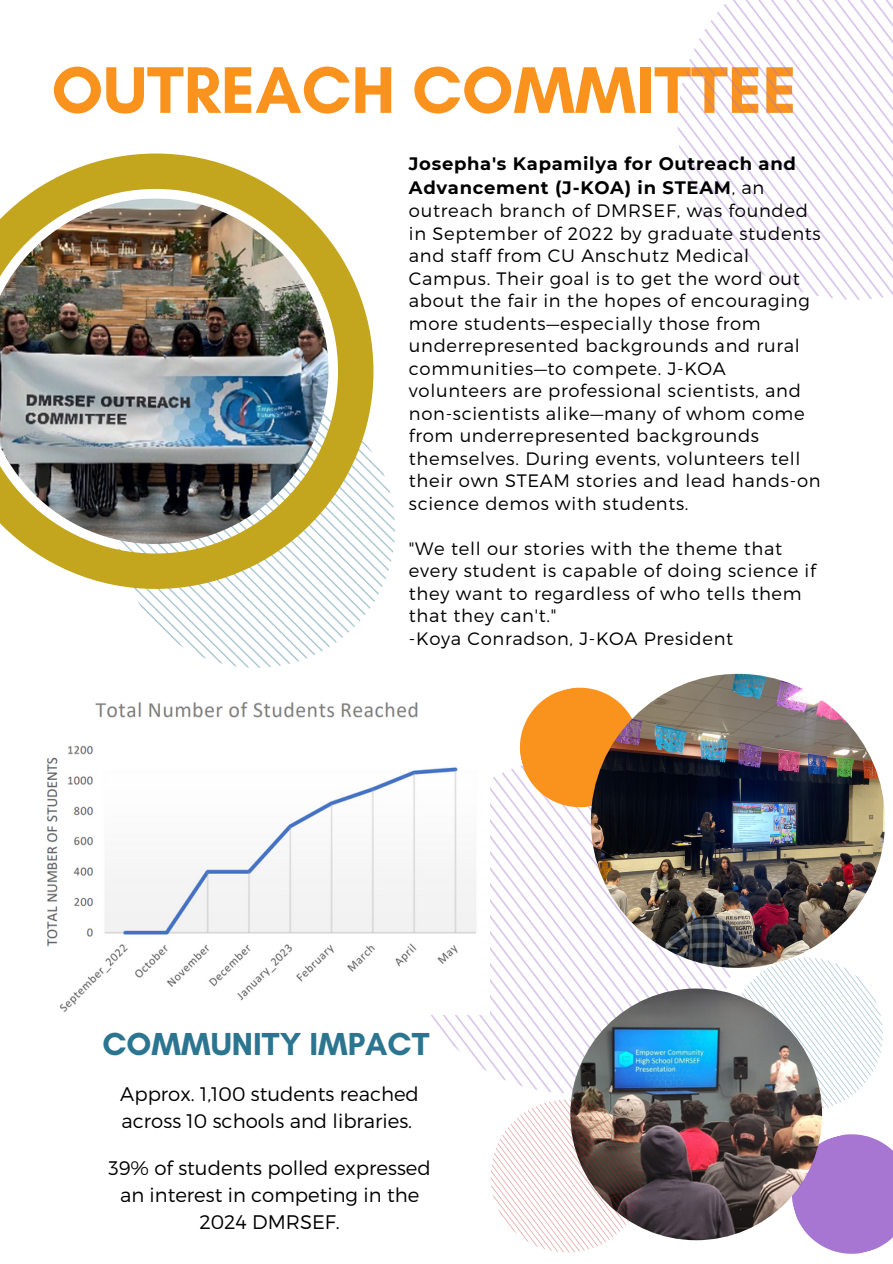
<style>
.page{position:relative;width:893px;height:1264px;background:#fff}
.page>*{position:absolute;margin:0;border:0;box-sizing:border-box;transform-origin:0 0}
.t1{font:700 67.05px "Glacial Indifference";color:#f9931e}
.t2{font:700 32.4px "Glacial Indifference";color:#2c7590}
.t3{font:300 19.65px/27px "Montserrat";color:#000}
.t4{font:300 18px/22.6px "Montserrat";letter-spacing:.04em;color:#000}
.s1{font-weight:700}
</style>
<div class="page">
<svg style="left:135px;top:463px;width:260px;height:204px"></svg>
<img style="left:0;top:153px;width:373px;height:436px">
<svg style="left:677px;top:0;width:215px;height:298px"></svg>
<img style="left:47px;top:701px;width:335px;height:311px">
<img style="left:382px;top:687px;width:510px;height:566px">
<p class="t1" style="left:52px;top:49px;width:746px">OUTREACH COMMITTEE</p>
<p class="t4" style="left:409px;top:151px;width:413px"><span class="s1">Josepha's Kapamilya for Outreach and Advancement (J-KOA) in STEAM</span>, an outreach branch of DMRSEF, was founded in September of 2022 by graduate students and staff from CU Anschutz Medical Campus. Their goal is to get the word out about the fair in the hopes of encouraging more students—especially those from underrepresented backgrounds and rural communities—to compete. J-KOA volunteers are professional scientists, and non-scientists alike—many of whom come from underrepresented backgrounds themselves. During events, volunteers tell their own STEAM stories and lead hands-on science demos with students.</p>
<p class="t4" style="left:409px;top:536px;width:408px">"We tell our stories with the theme that every student is capable of doing science if they want to regardless of who tells them that they can't."</p>
<p class="t4" style="left:409px;top:626px;width:326px">-Koya Conradson, J-KOA President</p>
<p class="t2" style="left:102px;top:1024px;width:328px">COMMUNITY IMPACT</p>
<p class="t3" style="left:120px;top:1079px;width:300px">Approx. 1,100 students reached across 10 schools and libraries.</p>
<p class="t3" style="left:108px;top:1153px;width:324px;text-align:center">39% of students polled expressed an interest in competing in the<br>2024 DMRSEF.</p>
</div>
